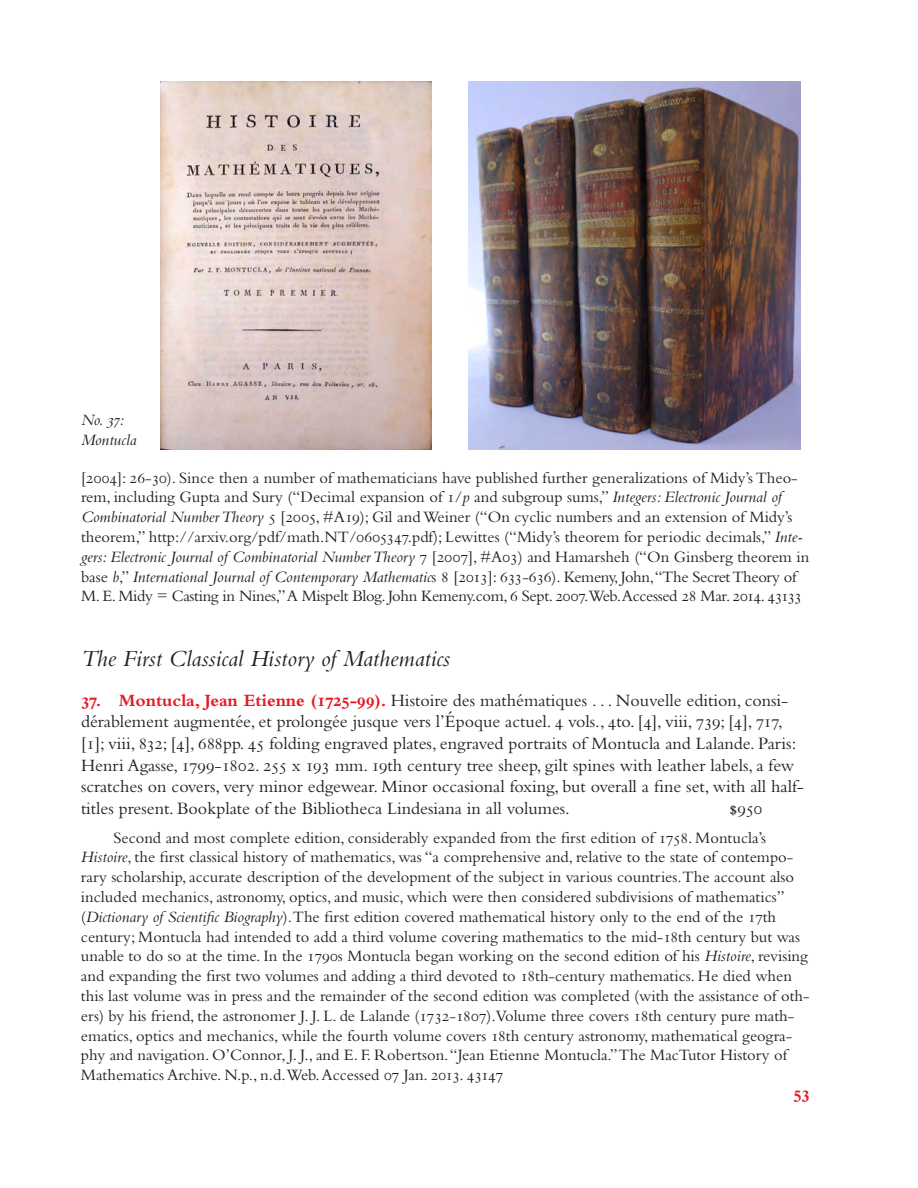
<style>
.page{position:relative;width:918px;height:1188px;background:#fff}
.page>*{position:absolute;margin:0;border:0;box-sizing:border-box;transform-origin:0 0}
.headline{font:italic 24px "Bembo Std";color:#231f20}
.physical_description{font:18px/21.6px "Bembo Std";color:#231f20}
.t1{font:700 18px "Bembo Std";color:#e51a23}
.comment_paragraph{font:16.5px/19.8px "Bembo Std";color:#231f20}
.following_paragraph{font:16.5px/19.8px "Bembo Std";color:#231f20}
.following_paragraph-2{font:italic 16.5px/19.8px "Bembo Std";color:#231f20}
.s1{font-style:italic}
.s2{font-weight:700;color:#e51a23}
</style>
<div class="page">
<img style="left:160px;top:81px;width:272px;height:369px">
<img style="left:469px;top:81px;width:331px;height:369px">
<p class="following_paragraph-2" style="left:81px;top:410px;width:57px">No. 37:<br>Montucla</p>
<p class="following_paragraph" style="left:81px;top:467px;width:730px">[2004]: 26-30). Since then a number of mathematicians have published further generalizations of Midy’s Theo&shy;rem, including Gupta and Sury (“Decimal expansion of 1/<span class="s1">p</span> and subgroup sums,” <span class="s1">Integers: Electronic Journal of Combinatorial Number Theory</span> 5 [2005, #A19); Gil and Weiner (“On cyclic numbers and an extension of Midy’s theorem,” http://arxiv.org/pdf/math.NT/0605347.pdf); Lewittes (“Midy’s theorem for periodic decimals,” <span class="s1">Inte&shy;gers: Electronic Journal of Combinatorial Number Theory</span> 7 [2007], #A03) and Hamarsheh (“On Ginsberg theorem in base <span class="s1">b</span>,” <span class="s1">International Journal of Contemporary Mathematic</span>s 8 [2013]: 633-636). Kemeny, John,“The Secret Theory of M. E. Midy = Casting in Nines,” A Mispelt Blog. John Kemeny.com, 6 Sept. 2007.Web.Accessed 28 Mar. 2014. 43133</p>
<p class="headline" style="left:81px;top:645px;width:371px">The First Classical History of Mathematics</p>
<p class="physical_description" style="left:81px;top:689px;width:725px"><span class="s2">37. Montucla, Jean Etienne (1725-99).</span> Histoire des mathématiques . . . Nouvelle edition, consi&shy;dérablement augmentée, et prolongée jusque vers l’Époque actuel. 4 vols., 4to. [4], viii, 739; [4], 717, [1]; viii, 832; [4], 688pp. 45 folding engraved plates, engraved portraits of Montucla and Lalande. Paris:<br>Henri Agasse, 1799-1802. 255 x 193 mm. 19th century tree sheep, gilt spines with leather labels, a few scratches on covers, very minor edgewear. Minor occasional foxing, but overall a fine set, with all half&shy;titles present. Bookplate of the Bibliotheca Lindesiana in all volumes.</p>
<p class="physical_description" style="left:729px;top:797px;width:35px">$950</p>
<p class="comment_paragraph" style="left:81px;top:827px;width:730px;text-indent:32px">Second and most complete edition, considerably expanded from the first edition of 1758. Montucla’s <span class="s1">Histoire</span>, the first classical history of mathematics, was “a comprehensive and, relative to the state of contempo&shy;rary scholarship, accurate description of the development of the subject in various countries.The account also included mechanics, astronomy, optics, and music, which were then considered subdivisions of mathematics” (<span class="s1">Dictionary of Scientific Biography</span>).The first edition covered mathematical history only to the end of the 17th century; Montucla had intended to add a third volume covering mathematics to the mid-18th century but was unable to do so at the time. In the 1790s Montucla began working on the second edition of his <span class="s1">Histoire</span>, revising and expanding the first two volumes and adding a third devoted to 18th-century mathematics. He died when this last volume was in press and the remainder of the second edition was completed (with the assistance of oth&shy;ers) by his friend, the astronomer J. J. L. de Lalande (1732-1807).Volume three covers 18th century pure math&shy;ematics, optics and mechanics, while the fourth volume covers 18th century astronomy, mathematical geogra&shy;phy and navigation. O’Connor, J. J., and E. F. Robertson. “Jean Etienne Montucla.” The MacTutor History of Mathematics Archive. N.p., n.d.Web. Accessed 07 Jan. 2013. 43147</p>
<p class="t1" style="left:793px;top:1084px;width:18px">53</p>
</div>
